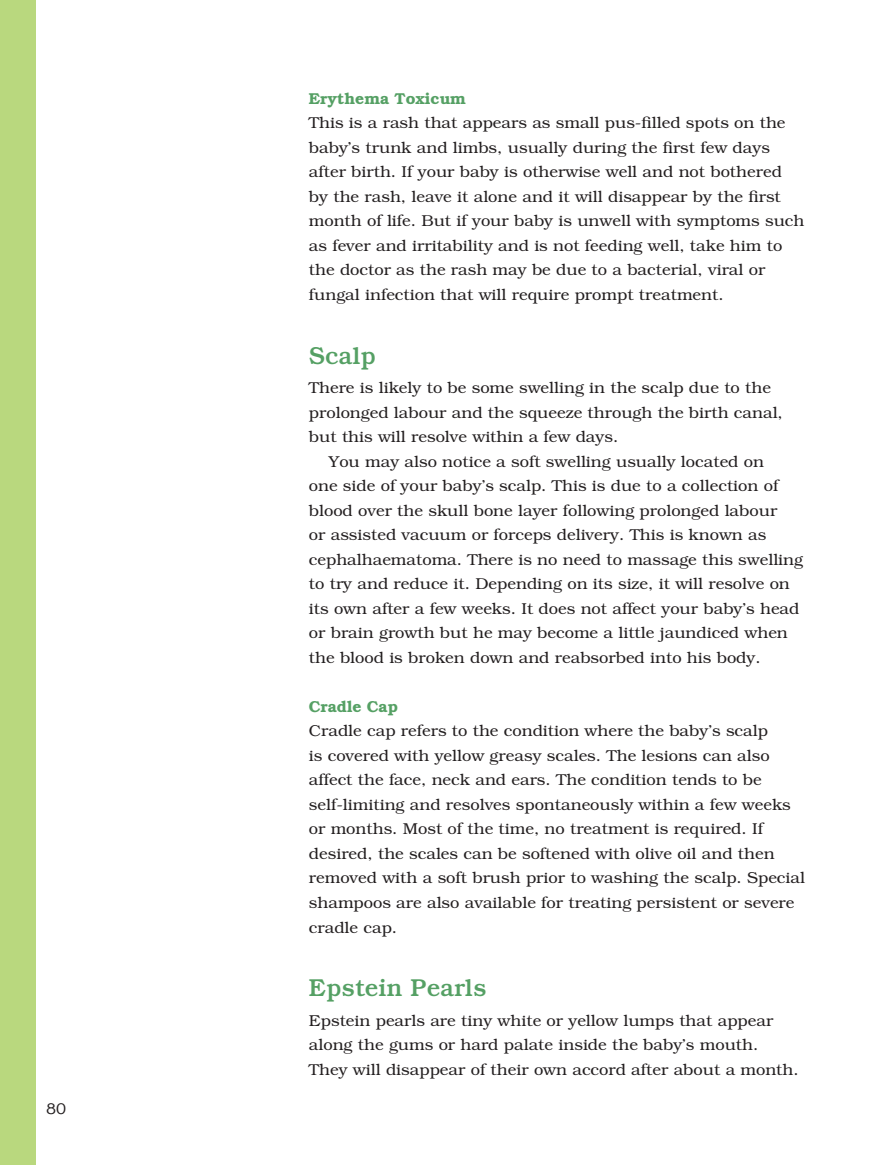
<style>
.page{position:relative;width:895px;height:1165px;background:#fff}
.page>*{position:absolute;margin:0;border:0;box-sizing:border-box;transform-origin:0 0}
.t1{font:500 24.5px "Bookman";color:#55a064}
.t2{font:300 15.75px/24.5px "Bookman";color:#231f20;scale:1.05 1}
.t3{font:600 15.75px "Bookman";color:#55a064}
.t4{font:15.75px "American Typewriter";color:#231f20}
</style>
<div class="page">
<div style="left:0;top:0;width:36px;height:1164px;background:#b9d87e"></div>
<hr style="left:894px;top:0;width:1px;height:1164px;background:#cfe4ae">
<p class="t4" style="left:46px;top:1099px;width:22px">80</p>
<p class="t3" style="left:309px;top:92px;width:158px">Erythema Toxicum</p>
<p class="t2" style="left:309px;top:112px;width:473px">This is a rash that appears as small pus-filled spots on the baby’s trunk and limbs, usually during the first few days after birth. If your baby is otherwise well and not bothered by the rash, leave it alone and it will disappear by the first month of life. But if your baby is unwell with symptoms such as fever and irritability and is not feeding well, take him to the doctor as the rash may be due to a bacterial, viral or fungal infection that will require prompt treatment.</p>
<h1 class="t1" style="left:309px;top:346px;width:68px">Scalp</h1>
<p class="t2" style="left:309px;top:377px;width:453px">There is likely to be some swelling in the scalp due to the prolonged labour and the squeeze through the birth canal, but this will resolve within a few days.</p>
<p class="t2" style="left:309px;top:450px;width:472px;text-indent:20px">You may also notice a soft swelling usually located on<br>one side of your baby’s scalp. This is due to a collection of blood over the skull bone layer following prolonged labour<br>or assisted vacuum or forceps delivery. This is known as cephalhaematoma. There is no need to massage this swelling to try and reduce it. Depending on its size, it will resolve on its own after a few weeks. It does not affect your baby’s head or brain growth but he may become a little jaundiced when the blood is broken down and reabsorbed into his body.</p>
<p class="t3" style="left:309px;top:700px;width:90px">Cradle Cap</p>
<p class="t2" style="left:309px;top:720px;width:474px">Cradle cap refers to the condition where the baby’s scalp<br>is covered with yellow greasy scales. The lesions can also affect the face, neck and ears. The condition tends to be self-limiting and resolves spontaneously within a few weeks or months. Most of the time, no treatment is required. If desired, the scales can be softened with olive oil and then removed with a soft brush prior to washing the scalp. Special shampoos are also available for treating persistent or severe cradle cap.</p>
<h1 class="t1" style="left:309px;top:979px;width:179px">Epstein Pearls</h1>
<p class="t2" style="left:309px;top:1009px;width:468px">Epstein pearls are tiny white or yellow lumps that appear along the gums or hard palate inside the baby’s mouth.<br>They will disappear of their own accord after about a month.</p>
</div>
